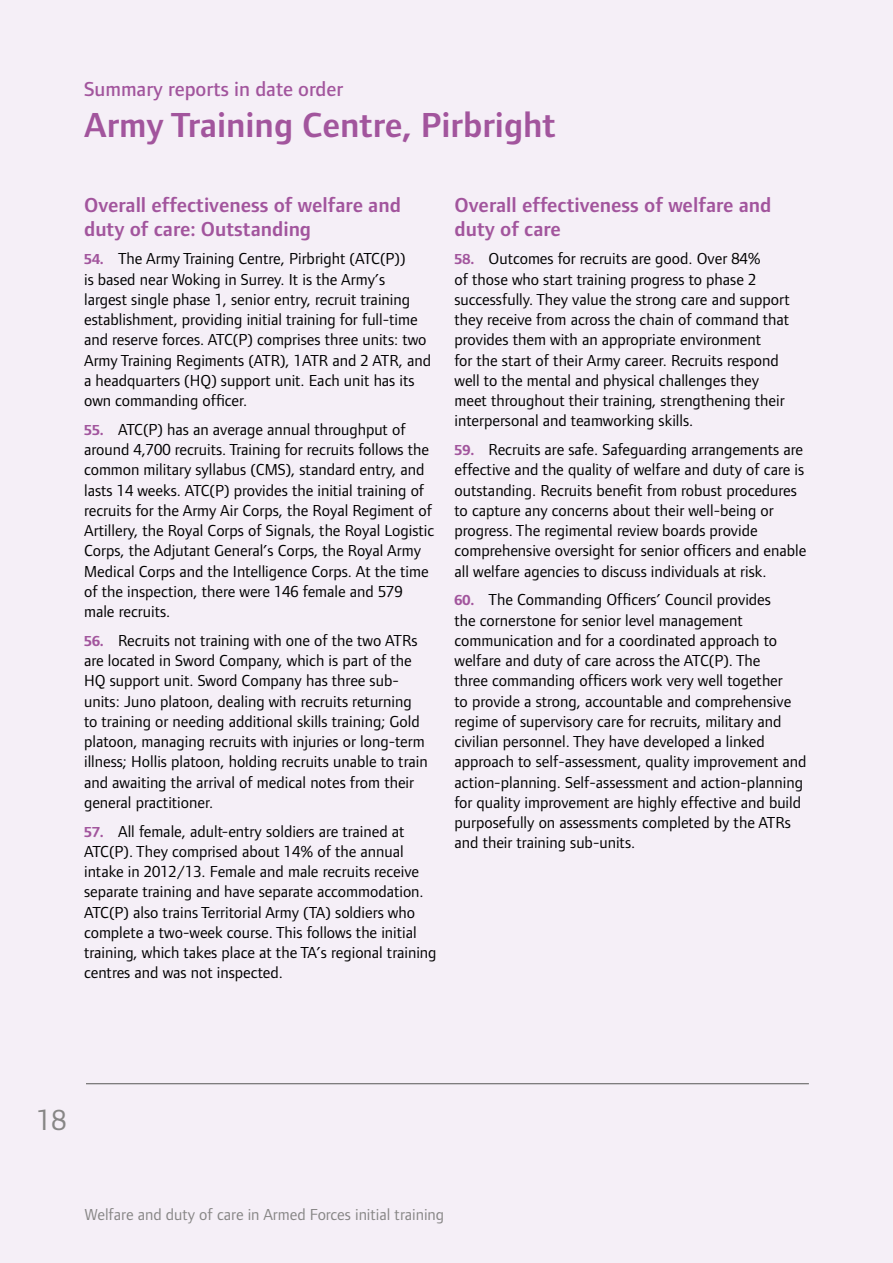
<style>
.page{position:relative;width:893px;height:1263px;background:#f5eff7}
.page>*{position:absolute;margin:0;border:0;box-sizing:border-box;transform-origin:0 0}
.t1{font:600 36px "Foundry Form Sans";color:#a2559d}
.t2{font:30px "Foundry Form Sans";color:#878686}
.t3{font:600 21px/24px "Foundry Form Sans";color:#a2559d}
.t4{font:500 21px "Foundry Form Sans";color:#a2559d}
.t5{font:16.5px/20.2px "Foundry Form Sans";color:#000}
.t6{font:16.5px "Foundry Form Sans";color:#878686}
.s1{font-weight:700;font-size:15px;color:#a2559d}
</style>
<div class="page">
<hr style="left:86px;top:1083px;width:723px;height:1px;background:#575756">
<p class="t4" style="left:84px;top:77px;width:261px">Summary reports in date order</p>
<h1 class="t1" style="left:84px;top:104px;width:473px">Army Training Centre, Pirbright</h1>
<p class="t3" style="left:84px;top:193px;width:318px">Overall effectiveness of welfare and duty of care: Outstanding</p>
<p class="t5" style="left:84px;top:249px;width:348px"><span class="s1">54.</span> The Army Training Centre, Pirbright (ATC(P))<br>is based near Woking in Surrey. It is the Army’s largest single phase 1, senior entry, recruit training establishment, providing initial training for full-time and reserve forces. ATC(P) comprises three units: two Army Training Regiments (ATR), 1ATR and 2 ATR, and a headquarters (HQ) support unit. Each unit has its own commanding officer.</p>
<p class="t5" style="left:84px;top:419px;width:352px"><span class="s1">55.</span> ATC(P) has an average annual throughput of around 4,700 recruits. Training for recruits follows the common military syllabus (CMS), standard entry, and lasts 14 weeks. ATC(P) provides the initial training of recruits for the Army Air Corps, the Royal Regiment of Artillery, the Royal Corps of Signals, the Royal Logistic Corps, the Adjutant General’s Corps, the Royal Army Medical Corps and the Intelligence Corps. At the time of the inspection, there were 146 female and 579 male recruits.</p>
<p class="t5" style="left:84px;top:630px;width:345px"><span class="s1">56.</span> Recruits not training with one of the two ATRs are located in Sword Company, which is part of the HQ support unit. Sword Company has three sub&shy;units: Juno platoon, dealing with recruits returning to training or needing additional skills training; Gold platoon, managing recruits with injuries or long-term illness; Hollis platoon, holding recruits unable to train and awaiting the arrival of medical notes from their general practitioner.</p>
<p class="t5" style="left:84px;top:821px;width:354px"><span class="s1">57.</span> All female, adult-entry soldiers are trained at ATC(P). They comprised about 14% of the annual intake in 2012/13. Female and male recruits receive separate training and have separate accommodation.<br>ATC(P) also trains Territorial Army (TA) soldiers who complete a two-week course. This follows the initial training, which takes place at the TA’s regional training centres and was not inspected.</p>
<p class="t3" style="left:454px;top:193px;width:318px">Overall effectiveness of welfare and duty of care</p>
<p class="t5" style="left:454px;top:249px;width:337px"><span class="s1">58.</span> Outcomes for recruits are good. Over 84%<br>of those who start training progress to phase 2 successfully. They value the strong care and support they receive from across the chain of command that provides them with an appropriate environment<br>for the start of their Army career. Recruits respond well to the mental and physical challenges they meet throughout their training, strengthening their interpersonal and teamworking skills.</p>
<p class="t5" style="left:454px;top:439px;width:353px"><span class="s1">59.</span> Recruits are safe. Safeguarding arrangements are effective and the quality of welfare and duty of care is outstanding. Recruits benefit from robust procedures to capture any concerns about their well-being or progress. The regimental review boards provide comprehensive oversight for senior officers and enable all welfare agencies to discuss individuals at risk.</p>
<p class="t5" style="left:454px;top:590px;width:354px"><span class="s1">60.</span> The Commanding Officers’ Council provides<br>the cornerstone for senior level management communication and for a coordinated approach to welfare and duty of care across the ATC(P). The<br>three commanding officers work very well together<br>to provide a strong, accountable and comprehensive regime of supervisory care for recruits, military and civilian personnel. They have developed a linked approach to self-assessment, quality improvement and action-planning. Self-assessment and action-planning for quality improvement are highly effective and build purposefully on assessments completed by the ATRs and their training sub-units.</p>
<h2 class="t2" style="left:36px;top:1103px;width:32px">18</h2>
<p class="t6" style="left:85px;top:1206px;width:361px">Welfare and duty of care in Armed Forces initial training</p>
</div>
